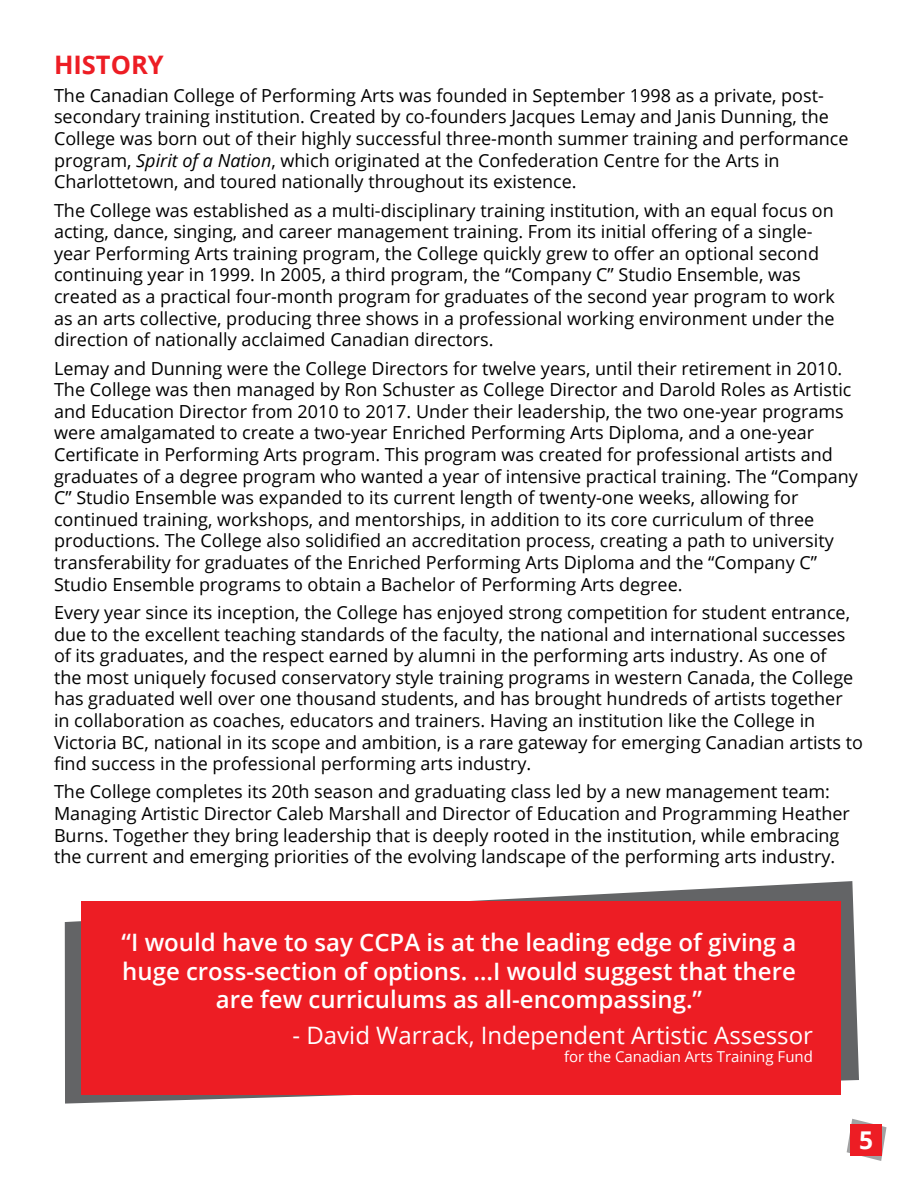
<style>
.page{position:relative;width:918px;height:1188px;background:#fff}
.page>*{position:absolute;margin:0;border:0;box-sizing:border-box;transform-origin:0 0}
.t1{font:700 25.5px "Open Sans";color:#ed1d24}
.t2{font:700 24.45px "Open Sans";color:#fff}
.t3{font:600 24px/28.8px "Open Sans";color:#fff;text-align:center}
.t4{font:24px "Open Sans";color:#fff}
.t5{font:18px/21.6px "Open Sans";color:#000}
.t6{font:15px "Open Sans";color:#fff}
.s1{font-style:italic}
</style>
<div class="page">
<svg style="left:65px;top:881px;width:794px;height:223px"></svg>
<div style="left:82px;top:901px;width:759px;height:194px;background:#ed1d24"></div>
<svg style="left:847px;top:1119px;width:40px;height:42px"></svg>
<div style="left:851px;top:1124px;width:31px;height:32px;background:#ed1d24"></div>
<h1 class="t1" style="left:54px;top:46px;width:111px">HISTORY</h1>
<p class="t5" style="left:54px;top:84px;width:796px">The Canadian College of Performing Arts was founded in September 1998 as a private, post&shy;secondary training institution. Created by co-founders Jacques Lemay and Janis Dunning, the College was born out of their highly successful three-month summer training and performance program, <span class="s1">Spirit of a Nation</span>, which originated at the Confederation Centre for the Arts in Charlottetown, and toured nationally throughout its existence.</p>
<p class="t5" style="left:54px;top:199px;width:783px">The College was established as a multi-disciplinary training institution, with an equal focus on acting, dance, singing, and career management training. From its initial offering of a single&shy;year Performing Arts training program, the College quickly grew to offer an optional second continuing year in 1999. In 2005, a third program, the “Company C” Studio Ensemble, was created as a practical four-month program for graduates of the second year program to work as an arts collective, producing three shows in a professional working environment under the direction of nationally acclaimed Canadian directors.</p>
<p class="t5" style="left:54px;top:357px;width:806px">Lemay and Dunning were the College Directors for twelve years, until their retirement in 2010.<br>The College was then managed by Ron Schuster as College Director and Darold Roles as Artistic and Education Director from 2010 to 2017. Under their leadership, the two one-year programs were amalgamated to create a two-year Enriched Performing Arts Diploma, and a one-year Certificate in Performing Arts program. This program was created for professional artists and graduates of a degree program who wanted a year of intensive practical training. The “Company C” Studio Ensemble was expanded to its current length of twenty-one weeks, allowing for continued training, workshops, and mentorships, in addition to its core curriculum of three productions. The College also solidified an accreditation process, creating a path to university transferability for graduates of the Enriched Performing Arts Diploma and the “Company C” Studio Ensemble programs to obtain a Bachelor of Performing Arts degree.</p>
<p class="t5" style="left:54px;top:601px;width:811px">Every year since its inception, the College has enjoyed strong competition for student entrance, due to the excellent teaching standards of the faculty, the national and international successes of its graduates, and the respect earned by alumni in the performing arts industry. As one of<br>the most uniquely focused conservatory style training programs in western Canada, the College has graduated well over one thousand students, and has brought hundreds of artists together<br>in collaboration as coaches, educators and trainers. Having an institution like the College in Victoria BC, national in its scope and ambition, is a rare gateway for emerging Canadian artists to find success in the professional performing arts industry.</p>
<p class="t5" style="left:54px;top:781px;width:797px">The College completes its 20th season and graduating class led by a new management team:<br>Managing Artistic Director Caleb Marshall and Director of Education and Programming Heather Burns. Together they bring leadership that is deeply rooted in the institution, while embracing the current and emerging priorities of the evolving landscape of the performing arts industry.</p>
<h3 class="t3" style="left:122px;top:927px;width:676px">“I would have to say CCPA is at the leading edge of giving a huge cross-section of options. …I would suggest that there are few curriculums as all-encompassing.”</h3>
<h3 class="t4" style="left:292px;top:1019px;width:522px">- David Warrack, Independent Artistic Assessor</h3>
<p class="t6" style="left:564px;top:1046px;width:250px">for the Canadian Arts Training Fund</p>
<h2 class="t2" style="left:859px;top:1123px;width:15px">5</h2>
</div>
